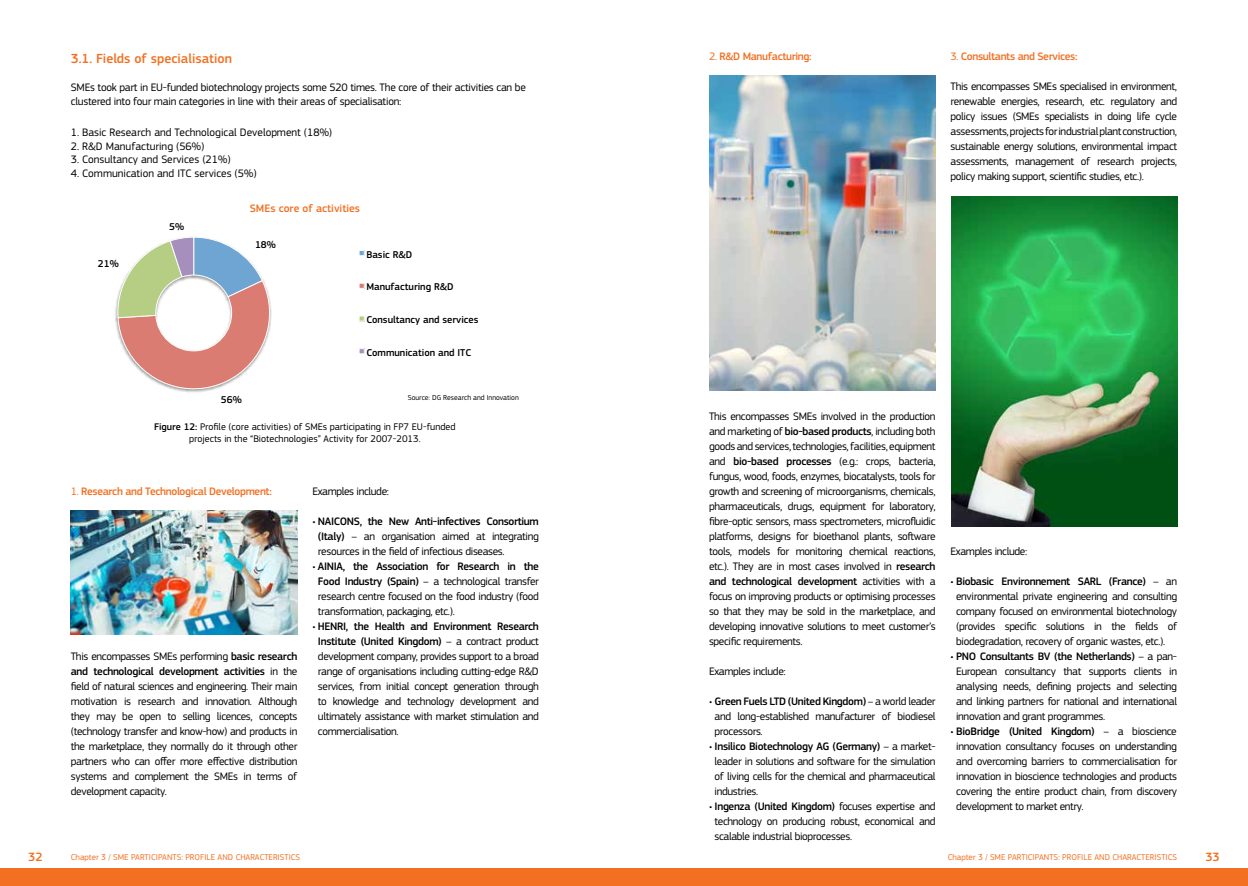
<style>
.page{position:relative;width:1248px;height:886px;background:#fff}
.page>*{position:absolute;margin:0;border:0;box-sizing:border-box;transform-origin:0 0}
.t1{font:500 13.75px "EC Square Sans Pro";color:#f36f21}
.t2{font:500 12.5px "EC Square Sans Pro";color:#f36f21}
.t3{font:11.25px/15px "EC Square Sans Pro";letter-spacing:-.03em;color:#000;text-align:justify}
.t4{font:11.25px "EC Square Sans Pro";color:#000}
.t5{font:500 11.25px "EC Square Sans Pro";letter-spacing:-.03em;color:#f36f21}
.t6{font:500 11.25px "EC Square Sans Pro";color:#f36f21}
.t7{font:500 10.25px "EC Square Sans Pro";color:#000}
.t8{font:10px/12px "EC Square Sans Pro";color:#000;text-align:center}
.t9{font:8.75px "EC Square Sans Pro";color:#f36f21}
.t10{font:7.5px "EC Square Sans Pro";color:#000}
.s1{font-weight:500}
.s2{font-weight:400}
</style>
<div class="page">
<div style="left:624px;top:868px;width:623px;height:18px;background:#f36f21"></div>
<div style="left:0;top:868px;width:624px;height:18px;background:#f36f21"></div>
<img style="left:71px;top:510px;width:226px;height:124px">
<img style="left:709px;top:75px;width:226px;height:315px">
<img style="left:951px;top:197px;width:225px;height:330px">
<svg style="left:116px;top:237px;width:156px;height:155px"></svg>
<div style="left:358px;top:250px;width:7px;height:6px;border:1px solid #fbfbfb"></div>
<div style="left:358px;top:283px;width:7px;height:6px;border:1px solid #fbfbfb"></div>
<div style="left:358px;top:315px;width:7px;height:7px;border:1px solid #fbfbfb"></div>
<div style="left:358px;top:348px;width:7px;height:6px;border:1px solid #fbfbfb"></div>
<p class="t1" style="left:71px;top:51px;width:162px">3.1. Fields of specialisation</p>
<p class="t3" style="left:71px;top:81px;width:456px;line-height:13.5px">SMEs took part in EU-funded biotechnology projects some 520 times. The core of their activities can be clustered into four main categories in line with their areas of specialisation:</p>
<p class="t4" style="left:71px;top:126px;width:263px">1. Basic Research and Technological Development (18%)</p>
<p class="t4" style="left:71px;top:140px;width:135px">2. R&amp;D Manufacturing (56%)</p>
<p class="t4" style="left:71px;top:153px;width:161px">3. Consultancy and Services (21%)</p>
<p class="t4" style="left:71px;top:167px;width:187px">4. Communication and ITC services (5%)</p>
<p class="t7" style="left:98px;top:258px;width:22px">21%</p>
<p class="t7" style="left:169px;top:221px;width:16px">5%</p>
<p class="t6" style="left:250px;top:202px;width:112px">SMEs core of activities</p>
<p class="t7" style="left:255px;top:239px;width:22px">18%</p>
<p class="t7" style="left:366px;top:248px;width:47px">Basic R&amp;D</p>
<p class="t7" style="left:366px;top:281px;width:89px">Manufacturing R&amp;D</p>
<p class="t7" style="left:366px;top:314px;width:114px">Consultancy and services</p>
<p class="t7" style="left:366px;top:346px;width:106px">Communication and ITC</p>
<p class="t7" style="left:221px;top:394px;width:22px">56%</p>
<p class="t10" style="left:407px;top:393px;width:113px">Source: DG Research and Innovation</p>
<p class="t8" style="left:154px;top:421px;width:303px"><span class="s1">Figure 12:</span> Profile (core activities) of SMEs participating in FP7 EU-funded projects in the “Biotechnologies” Activity for 2007-2013.</p>
<p class="t5" style="left:71px;top:485px;width:202px"><span class="s2">1.</span> Research and Technological Development:</p>
<p class="t3" style="left:71px;top:649px;width:228px">This encompasses SMEs performing <span class="s1">basic research and technological development activities</span> in the field of natural sciences and engineering. Their main motivation is research and innovation. Although they may be open to selling licences, concepts (technology transfer and know-how) and products in the marketplace, they normally do it through other partners who can offer more effective distribution systems and complement the SMEs in terms of development capacity.</p>
<p class="t3" style="left:312px;top:484px;width:78px">Examples include:</p>
<p class="t3" style="left:318px;top:514px;width:222px;text-indent:-6px">• <span class="s1">NAICONS, the New Anti-infectives Consortium (Italy)</span> – an organisation aimed at integrating resources in the field of infectious diseases.</p>
<p class="t3" style="left:318px;top:559px;width:222px;text-indent:-6px">• <span class="s1">AINIA, the Association for Research in the Food Industry (Spain)</span> – a technological transfer research centre focused on the food industry (food transformation, packaging, etc.).</p>
<p class="t3" style="left:318px;top:619px;width:222px;text-indent:-6px">• <span class="s1">HENRI, the Health and Environment Research Institute (United Kingdom)</span> – a contract product development company, provides support to a broad range of organisations including cutting-edge R&amp;D services, from initial concept generation through to knowledge and technology development and ultimately assistance with market stimulation and commercialisation.</p>
<p class="t5" style="left:709px;top:50px;width:104px"><span class="s2">2.</span> R&amp;D Manufacturing:</p>
<p class="t5" style="left:950px;top:50px;width:128px"><span class="s2">3.</span> Consultants and Services:</p>
<p class="t3" style="left:950px;top:79px;width:228px">This encompasses SMEs specialised in environment, renewable energies, research, etc. regulatory and policy issues (SMEs specialists in doing life cycle assessments, projects for industrial plant construction, sustainable energy solutions, environmental impact assessments, management of research projects, policy making support, scientific studies, etc.).</p>
<p class="t3" style="left:709px;top:409px;width:228px">This encompasses SMEs involved in the production and marketing of <span class="s1">bio-based products</span>, including both goods and services, technologies, facilities, equipment and <span class="s1">bio-based processes</span> (e.g.: crops, bacteria, fungus, wood, foods, enzymes, biocatalysts, tools for growth and screening of microorganisms, chemicals, pharmaceuticals, drugs, equipment for laboratory, fibre-optic sensors, mass spectrometers, microfluidic platforms, designs for bioethanol plants, software tools, models for monitoring chemical reactions, etc.). They are in most cases involved in <span class="s1">research and technological development</span> activities with a focus on improving products or optimising processes so that they may be sold in the marketplace, and developing innovative solutions to meet customer’s specific requirements.</p>
<p class="t3" style="left:709px;top:664px;width:78px">Examples include:</p>
<p class="t3" style="left:714px;top:694px;width:222px;text-indent:-6px">• <span class="s1">Green Fuels LTD (United Kingdom)</span> – a world leader and long-established manufacturer of biodiesel processors.</p>
<p class="t3" style="left:714px;top:739px;width:222px;text-indent:-6px">• <span class="s1">Insilico Biotechnology AG (Germany)</span> – a market&shy;leader in solutions and software for the simulation of living cells for the chemical and pharmaceutical industries.</p>
<p class="t3" style="left:714px;top:799px;width:222px;text-indent:-6px">• <span class="s1">Ingenza (United Kingdom)</span> focuses expertise and technology on producing robust, economical and scalable industrial bioprocesses.</p>
<p class="t3" style="left:950px;top:544px;width:78px">Examples include:</p>
<p class="t3" style="left:950px;top:574px;width:228px;text-align:center">• <span class="s1">Biobasic Environnement SARL (France)</span> – an environmental private engineering and consulting company focused on environmental biotechnology (provides specific solutions in the fields of biodegradation, recovery of organic wastes, etc.).</p>
<p class="t3" style="left:956px;top:649px;width:222px;text-indent:-6px">• <span class="s1">PNO Consultants BV (the Netherlands)</span> – a pan-European consultancy that supports clients in analysing needs, defining projects and selecting and linking partners for national and international innovation and grant programmes.</p>
<p class="t3" style="left:956px;top:724px;width:222px;text-indent:-6px">• <span class="s1">BioBridge (United Kingdom)</span> – a bioscience innovation consultancy focuses on understanding and overcoming barriers to commercialisation for innovation in bioscience technologies and products covering the entire product chain, from discovery development to market entry.</p>
<p class="t2" style="left:28px;top:849px;width:16px">32</p>
<p class="t9" style="left:71px;top:852px;width:231px">Chapter 3 / SME PARTICIPANTS: PROFILE AND CHARACTERISTICS</p>
<p class="t9" style="left:947px;top:852px;width:231px">Chapter 3 / SME PARTICIPANTS: PROFILE AND CHARACTERISTICS</p>
<p class="t2" style="left:1205px;top:849px;width:16px">33</p>
</div>
